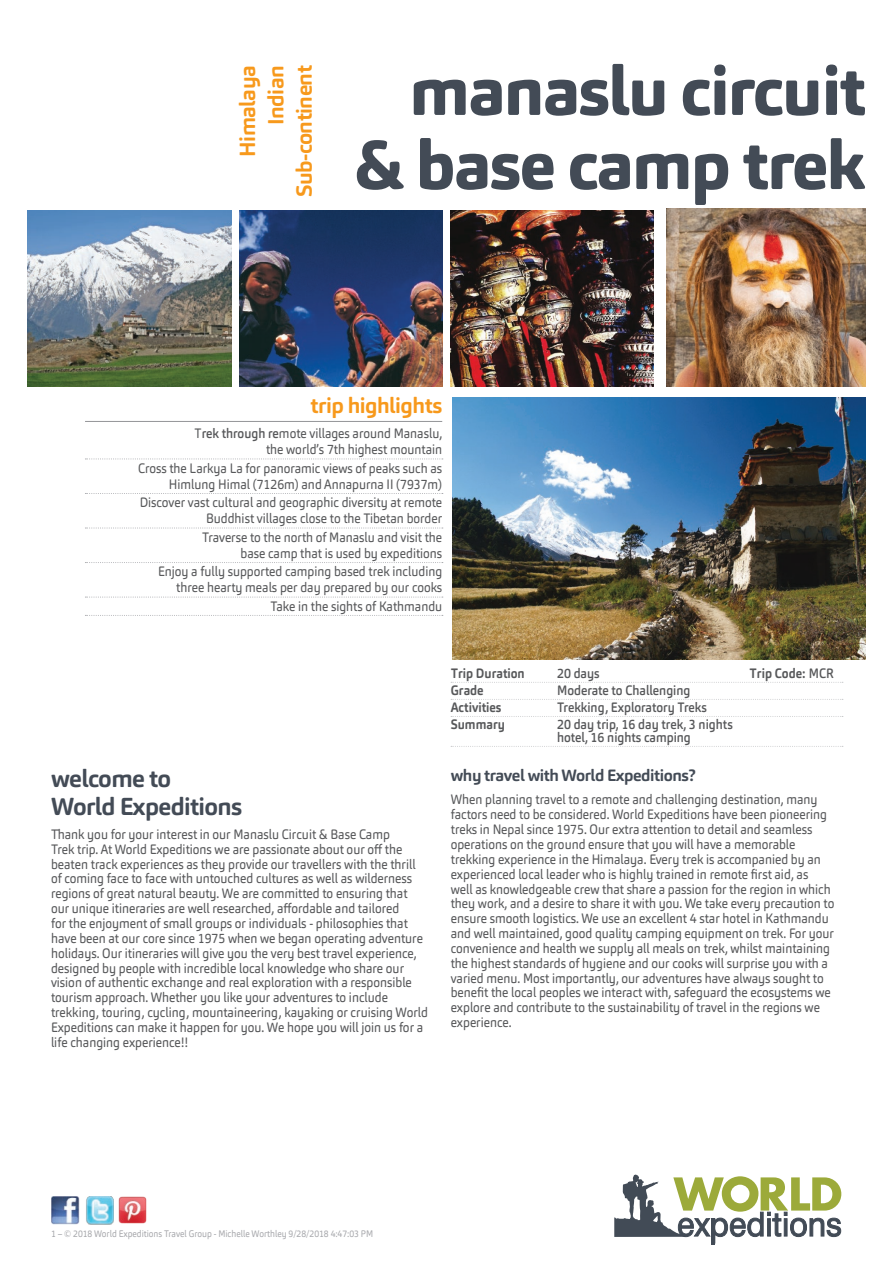
<style>
.page{position:relative;width:893px;height:1263px;background:#fff}
.page>*{position:absolute;margin:0;border:0;box-sizing:border-box;transform-origin:0 0}
.t1{font:800 68.1px/74.1px "Carnas";letter-spacing:-.025em;color:#434b56;text-align:right}
.t2{font:700 24.3px/28.3px "Carnas";letter-spacing:-.025em;color:#434b56}
.t3{font:700 21.6px/28.3px "Carnas";letter-spacing:-.025em;color:#f7991c;text-align:right}
.t4{font:700 16.2px "Carnas";letter-spacing:-.025em;color:#434b56}
.t5{font:13.5px/14.9px "Carnas";color:#57585a;text-align:right;scale:.9 1}
.t6{font:500 13.5px/12.8px "Carnas";color:#57585a;scale:.9 1}
.t7{font:700 13.5px "Carnas";color:#57585a;scale:.9 1}
.t8{font:9.45px "Carnas";color:#a8a9ad;scale:.9 1}
.s1{font-weight:500}
</style>
<div class="page">
<svg style="left:614px;top:1174px;width:228px;height:71px"></svg>
<hr style="left:85px;top:421px;width:357px;height:1px;background:#939598">
<svg style="left:85px;top:459px;width:358px;height:1px"></svg>
<svg style="left:85px;top:493px;width:358px;height:1px"></svg>
<svg style="left:85px;top:528px;width:358px;height:1px"></svg>
<svg style="left:85px;top:562px;width:358px;height:1px"></svg>
<svg style="left:85px;top:597px;width:358px;height:1px"></svg>
<svg style="left:85px;top:615px;width:358px;height:1px"></svg>
<svg style="left:451px;top:682px;width:392px;height:1px"></svg>
<svg style="left:451px;top:699px;width:392px;height:1px"></svg>
<svg style="left:451px;top:716px;width:392px;height:1px"></svg>
<svg style="left:451px;top:746px;width:392px;height:1px"></svg>
<img style="left:51px;top:1196px;width:28px;height:28px">
<img style="left:119px;top:1196px;width:28px;height:28px">
<img style="left:86px;top:1196px;width:28px;height:28px">
<img style="left:28px;top:210px;width:203px;height:177px">
<img style="left:239px;top:210px;width:203px;height:177px">
<img style="left:450px;top:210px;width:204px;height:177px">
<img style="left:666px;top:208px;width:199px;height:179px">
<img style="left:453px;top:398px;width:412px;height:261px">
<h3 class="t3" style="left:233px;top:197px;width:133px;rotate:-90deg">Himalaya<br>Indian<br>Sub‑continent</h3>
<h1 class="t1" style="left:354px;top:54px;width:513px">manaslu circuit &amp; base camp trek</h1>
<h3 class="t3" style="left:311px;top:392px;width:133px">trip highlights</h3>
<p class="t5" style="left:195px;top:425px;width:277px;line-height:16.2px">T<span class="s1">rek through re</span>mote villages around Manaslu, the world’s 7th highest mountain</p>
<p class="t5" style="left:138px;top:460px;width:339px;line-height:16.2px">Cross the Larkya La for panoramic views of peaks such as<br>Himlung Himal (7126m) and Annapurna II (7937m)</p>
<p class="t5" style="left:140px;top:494px;width:338px;line-height:16.2px">Discover vast cultural and geographic diversity at remote<br>Buddhist villages close to the Tibetan border</p>
<p class="t5" style="left:202px;top:529px;width:268px;line-height:16.2px">Traverse to the north of Manaslu and visit the base camp that is used by expeditions</p>
<p class="t5" style="left:158px;top:563px;width:317px;line-height:16.2px">Enjoy a fully supported camping based trek including three hearty meals per day prepared by our cooks</p>
<p class="t5" style="left:270px;top:599px;width:192px">Take in the sights of Kathmandu</p>
<h2 class="t2" style="left:51px;top:764px;width:193px">welcome to<br>World Expeditions</h2>
<p class="t5" style="left:51px;top:827px;width:420px;text-align:left">Thank you for your interest in our Manaslu Circuit &amp; Base Camp<br>Trek trip. At World Expeditions we are passionate about our off the beaten track experiences as they provide our travellers with the thrill of coming face to face with untouched cultures as well as wilderness regions of great natural beauty. We are committed to ensuring that our unique itineraries are well researched, affordable and tailored<br>for the enjoyment of small groups or individuals ‑ philosophies that have been at our core since 1975 when we began operating adventure holidays. Our itineraries will give you the very best travel experience, designed by people with incredible local knowledge who share our vision of authentic exchange and real exploration with a responsible tourism approach. Whether you like your adventures to include trekking, touring, cycling, mountaineering, kayaking or cruising World Expeditions can make it happen for you. We hope you will join us for a life changing experience!!</p>
<p class="t7" style="left:451px;top:664px;width:84px">Trip Duration</p>
<p class="t6" style="left:557px;top:667px;width:49px">20 days</p>
<p class="t7" style="left:749px;top:664px;width:95px">Trip Code: <span class="s1">MCR</span></p>
<p class="t7" style="left:451px;top:681px;width:38px">Grade</p>
<p class="t6" style="left:557px;top:684px;width:150px">Moderate to Challenging</p>
<p class="t7" style="left:451px;top:698px;width:58px">Activities</p>
<p class="t6" style="left:557px;top:701px;width:168px">Trekking, Exploratory Treks</p>
<p class="t7" style="left:451px;top:716px;width:62px">Summary</p>
<p class="t6" style="left:557px;top:718px;width:197px">20 day trip, 16 day trek, 3 nights hotel, 16 nights camping</p>
<p class="t4" style="left:451px;top:765px;width:247px">why travel with World Expeditions?</p>
<p class="t5" style="left:451px;top:792px;width:428px;text-align:left">When planning travel to a remote and challenging destination, many factors need to be considered. World Expeditions have been pioneering treks in Nepal since 1975. Our extra attention to detail and seamless operations on the ground ensure that you will have a memorable trekking experience in the Himalaya. Every trek is accompanied by an experienced local leader who is highly trained in remote first aid, as<br>well as knowledgeable crew that share a passion for the region in which they work, and a desire to share it with you. We take every precaution to ensure smooth logistics. We use an excellent 4 star hotel in Kathmandu and well maintained, good quality camping equipment on trek. For your convenience and health we supply all meals on trek, whilst maintaining the highest standards of hygiene and our cooks will surprise you with a varied menu. Most importantly, our adventures have always sought to benefit the local peoples we interact with, safeguard the ecosystems we explore and contribute to the sustainability of travel in the regions we experience.</p>
<p class="t8" style="left:51px;top:1227px;width:359px">1 – © 2018 World Expeditions Travel Group - Michelle Worthley 9/28/2018 4:47:03 PM</p>
</div>
